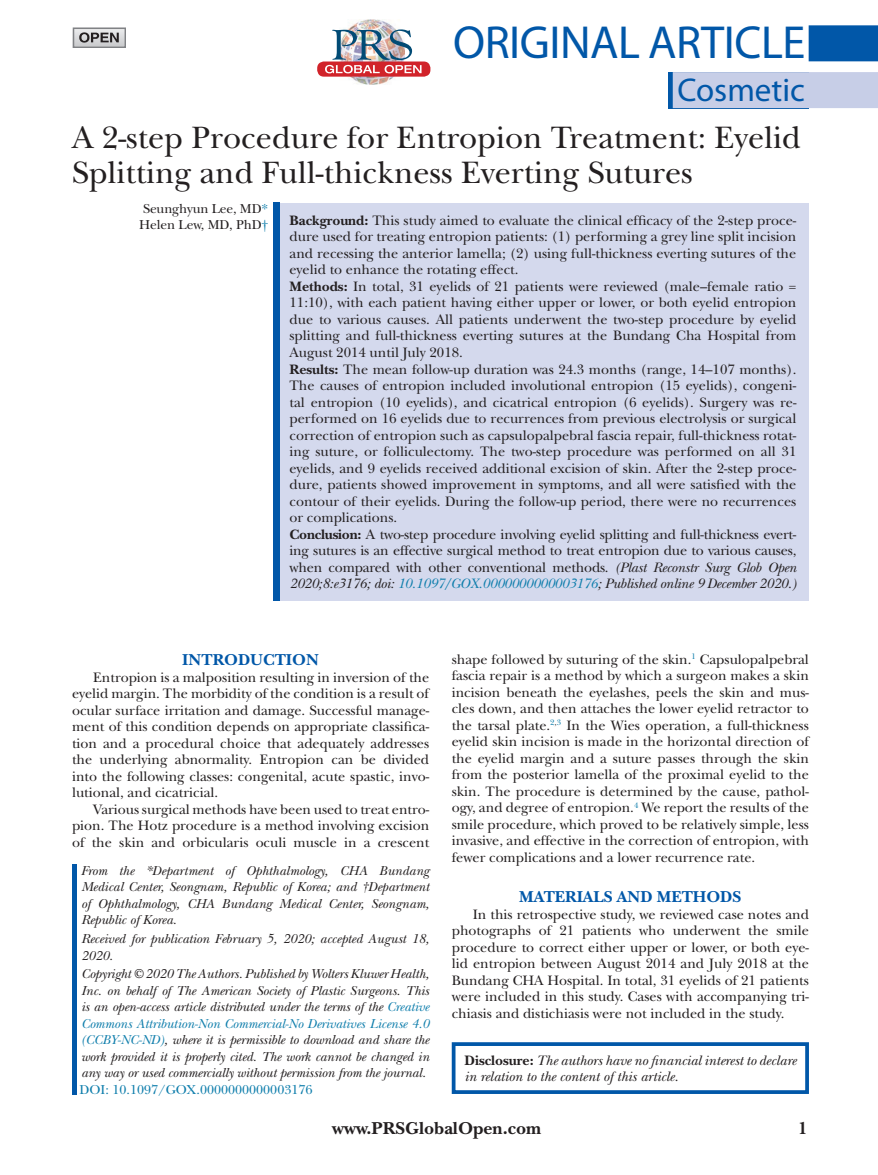
<style>
.page{position:relative;width:878px;height:1175px;background:#fff}
.page>*{position:absolute;margin:0;border:0;box-sizing:border-box;transform-origin:0 0}
.t1{font:46.5px "Myriad Pro";letter-spacing:-.01em;color:#0157a8}
.t2{font:33px "Myriad Pro";color:#0157a8}
.t3{font:32.25px/34.5px "New Baskerville Std";color:#231f20}
.t4{font:700 18px "New Baskerville Std";color:#231f20}
.t5{font:700 16.5px "New Baskerville Std";color:#0157a8}
.t6{font:14.25px/16.5px "New Baskerville Std";color:#231f20;text-align:justify}
.t7{font:italic 14.25px/16.5px "New Baskerville Std";color:#231f20}
.t8{font:italic 13.5px/16.5px "New Baskerville Std";color:#231f20;text-align:justify}
.t9{font:13.5px "New Baskerville Std";color:#0f7eac}
.t10{font:13.5px/16.5px "New Baskerville Std";letter-spacing:-.01em;color:#231f20}
.s1{color:#0f7eac}
.s2{font-weight:700}
.s3{font-style:italic}
.s4{font-style:italic;color:#0f7eac}
.s5{font-weight:700;font-style:normal}
</style>
<div class="page">
<div style="left:73px;top:28px;width:52px;height:20px;border:2px solid #808285"></div>
<svg style="left:79px;top:32px;width:40px;height:11px"></svg>
<div style="left:452px;top:1042px;width:356px;height:52px;border:4px solid #0157a8"></div>
<div style="left:668px;top:72px;width:141px;height:36px;background:#0157a8"></div>
<div style="left:672px;top:72px;width:206px;height:36px;background:#c7cee7"></div>
<hr style="left:72px;top:864px;width:4px;height:66px;background:#0157a8">
<hr style="left:72px;top:930px;width:4px;height:35px;background:#0157a8">
<hr style="left:72px;top:965px;width:4px;height:118px;background:#0157a8">
<hr style="left:72px;top:1081px;width:4px;height:13px;background:#0157a8">
<div style="left:274px;top:126px;width:534px;height:475px;background:#d4d9ed"></div>
<div style="left:274px;top:191px;width:534px;height:11px;background:#fff"></div>
<div style="left:274px;top:202px;width:6px;height:77px;background:#0157a8"></div>
<div style="left:274px;top:268px;width:6px;height:93px;background:#0157a8"></div>
<div style="left:274px;top:351px;width:6px;height:175px;background:#0157a8"></div>
<div style="left:274px;top:516px;width:6px;height:85px;background:#0157a8"></div>
<div style="left:72px;top:126px;width:736px;height:67px;background:#fff"></div>
<div style="left:808px;top:25px;width:70px;height:36px;background:#0157a8"></div>
<img style="left:348px;top:20px;width:48px;height:64px">
<svg style="left:317px;top:61px;width:113px;height:16px"></svg>
<img style="left:325px;top:29px;width:96px;height:44px">
<h1 class="t1" style="left:453px;top:14px;width:354px">ORIGINAL ARTICLE</h1>
<h2 class="t2" style="left:677px;top:69px;width:129px">COSMETIC</h2>
<h3 class="t3" style="left:72px;top:121px;width:730px">A 2-step Procedure for Entropion Treatment: Eyelid<br>Splitting and Full-thickness Everting Sutures</h3>
<p class="t10" style="left:139px;top:200px;width:130px">Seunghyun Lee, MD<span class="s1">*<br></span>Helen Lew, MD, PhD<span class="s1">†</span></p>
<p class="t6" style="left:289px;top:212px;width:508px;text-align:left"><span class="s2">Background:</span> This study aimed to evaluate the clinical efficacy of the 2-step proce&shy;dure used for treating entropion patients: (1) performing a grey line split incision and recessing the anterior lamella; (2) using full-thickness everting sutures of the eyelid to enhance the rotating effect.<br><span class="s2">Methods:</span> In total, 31 eyelids of 21 patients were reviewed (male–female ratio = 11:10), with each patient having either upper or lower, or both eyelid entropion due to various causes. All patients underwent the two-step procedure by eyelid splitting and full-thickness everting sutures at the Bundang Cha Hospital from August 2014 until July 2018.<br><span class="s2">Results:</span> The mean follow-up duration was 24.3 months (range, 14–107 months).<br>The causes of entropion included involutional entropion (15 eyelids), congeni&shy;tal entropion (10 eyelids), and cicatrical entropion (6 eyelids). Surgery was re&shy;performed on 16 eyelids due to recurrences from previous electrolysis or surgical correction of entropion such as capsulopalpebral fascia repair, full-thickness rotat&shy;ing suture, or folliculectomy. The two-step procedure was performed on all 31 eyelids, and 9 eyelids received additional excision of skin. After the 2-step proce&shy;dure, patients showed improvement in symptoms, and all were satisfied with the contour of their eyelids. During the follow-up period, there were no recurrences or complications.<br><span class="s2">Conclusion:</span> A two-step procedure involving eyelid splitting and full-thickness evert&shy;ing sutures is an effective surgical method to treat entropion due to various causes, when compared with other conventional methods. <span class="s3">(Plast Reconstr Surg Glob Open 2020;8:e3176; doi:</span> <span class="s4">10.1097/GOX.0000000000003176</span><span class="s3">; Published online 9 December 2020.)</span></p>
<p class="t5" style="left:182px;top:650px;width:138px">INTRODUCTION</p>
<p class="t6" style="left:72px;top:669px;width:359px;text-indent:21px">Entropion is a malposition resulting in inversion of the eyelid margin. The morbidity of the condition is a result of ocular surface irritation and damage. Successful manage&shy;ment of this condition depends on appropriate classifica&shy;tion and a procedural choice that adequately addresses the underlying abnormality. Entropion can be divided into the following classes: congenital, acute spastic, invo&shy;lutional, and cicatricial.</p>
<p class="t6" style="left:72px;top:801px;width:359px;text-indent:21px">Various surgical methods have been used to treat entro&shy;pion. The Hotz procedure is a method involving excision of the skin and orbicularis oculi muscle in a crescent</p>
<p class="t8" style="left:81px;top:862px;width:350px">From the *Department of Ophthalmology, CHA Bundang Medical Center, Seongnam, Republic of Korea; and †Department of Ophthalmology, CHA Bundang Medical Center, Seongnam, Republic of Korea.</p>
<p class="t8" style="left:81px;top:930px;width:350px">Received for publication February 5, 2020; accepted August 18,<br>2020.</p>
<p class="t8" style="left:81px;top:965px;width:350px">Copyright © 2020 The Authors. Published by Wolters Kluwer Health, Inc. on behalf of The American Society of Plastic Surgeons. This is an open-access article distributed under the terms of the <span class="s1">Creative Commons Attribution-Non Commercial-No Derivatives License 4.0 (CCBY-NC-ND)</span>, where it is permissible to download and share the work provided it is properly cited. The work cannot be changed in any way or used commercially without permission from the journal.</p>
<p class="t9" style="left:80px;top:1081px;width:234px">DOI: 10.1097/GOX.0000000000003176</p>
<p class="t6" style="left:451px;top:651px;width:359px">shape followed by suturing of the skin.<sup>1</sup> Capsulopalpebral fascia repair is a method by which a surgeon makes a skin incision beneath the eyelashes, peels the skin and mus&shy;cles down, and then attaches the lower eyelid retractor to the tarsal plate.<sup>2</sup><sup>,</sup><sup>3</sup> In the Wies operation, a full-thickness eyelid skin incision is made in the horizontal direction of the eyelid margin and a suture passes through the skin from the posterior lamella of the proximal eyelid to the skin. The procedure is determined by the cause, pathol&shy;ogy, and degree of entropion.<sup>4</sup> We report the results of the smile procedure, which proved to be relatively simple, less invasive, and effective in the correction of entropion, with fewer complications and a lower recurrence rate.</p>
<p class="t5" style="left:519px;top:887px;width:224px">MATERIALS AND METHODS</p>
<p class="t6" style="left:451px;top:906px;width:359px;text-indent:21px">In this retrospective study, we reviewed case notes and photographs of 21 patients who underwent the smile procedure to correct either upper or lower, or both eye&shy;lid entropion between August 2014 and July 2018 at the Bundang CHA Hospital. In total, 31 eyelids of 21 patients were included in this study. Cases with accompanying tri&shy;chiasis and distichiasis were not included in the study.</p>
<p class="t7" style="left:464px;top:1051px;width:333px"><span class="s5">Disclosure:</span> The authors have no financial interest to declare in relation to the content of this article.</p>
<p class="t4" style="left:332px;top:1118px;width:210px">www.PRSGlobalOpen.com</p>
<p class="t4" style="left:798px;top:1118px;width:11px">1</p>
</div>
